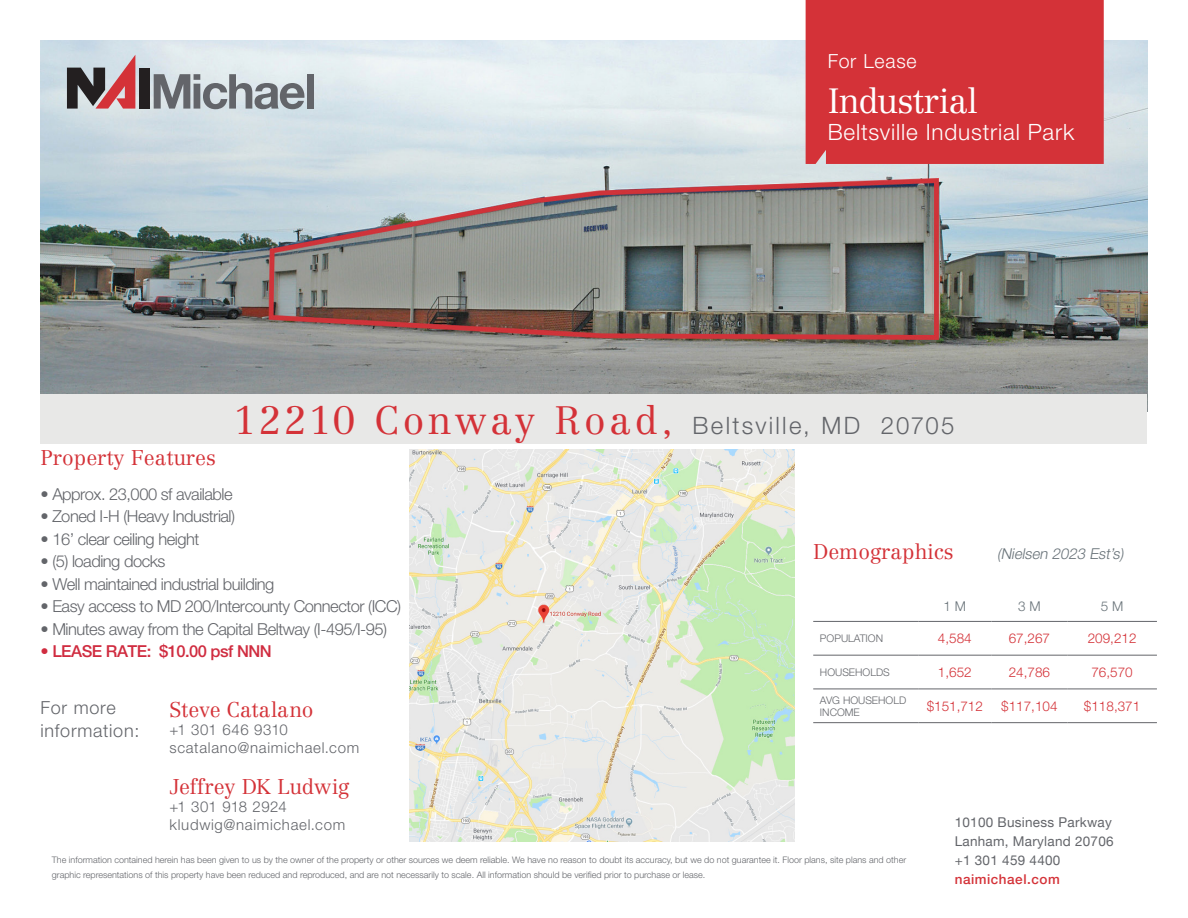
<style>
.page{position:relative;width:1188px;height:918px;background:#fff}
.page>*{position:absolute;margin:0;border:0;box-sizing:border-box;transform-origin:0 0}
.t1{font:300 34.5px "Centennial LT Std";letter-spacing:-.02em;color:#fff}
.t2{font:300 24px "Helvetica Neue LT Std";letter-spacing:.095em;color:#63656a}
.t3{font:300 22.5px "Helvetica Neue LT Std";letter-spacing:.035em;color:#fff}
.t4{font:300 21px "Centennial LT Std";color:#d43238}
.t5{font:300 19.5px "Helvetica Neue LT Std";letter-spacing:.04em;color:#fff}
.t6{font:300 18px "Helvetica Neue LT Std";letter-spacing:.04em;color:#63656a}
.t7{font:300 16.5px "Helvetica Neue LT Std";letter-spacing:-.03em;color:#63656a}
.t8{font:500 16.5px "Helvetica Neue LT Std";letter-spacing:-.03em;color:#d02c40}
.t9{font:300 15px "Helvetica Neue LT Std";letter-spacing:.045em;color:#63656a}
.t10{font:italic 300 15px "Helvetica Neue LT Std";color:#697379}
.t11{font:300 15px "Helvetica Neue LT Std";letter-spacing:.01em;color:#63656a}
.t12{font:300 13.5px "Helvetica Neue LT Std";color:#d43238}
.t13{font:13.5px "Helvetica Neue LT";letter-spacing:.02em;color:#63656a}
.t14{font:500 13.5px "Helvetica Neue LT";letter-spacing:.04em;color:#d43238}
.t15{font:300 13.5px "Helvetica Neue LT Std";color:#697379}
.t16{font:300 10.5px/12px "Helvetica Neue LT Std";color:#63656a}
.t17{font:300 9px/15px "Helvetica Neue LT Std";color:#63656a}
.s1{font-family:"Centennial LT Std";font-size:39px;color:#d43238}
</style>
<div class="page">
<img style="left:40px;top:40px;width:1108px;height:354px">
<div style="left:806px;top:0;width:298px;height:164px;background:#d43238"></div>
<div style="left:139px;top:68px;width:11px;height:41px;background:#231f20"></div>
<svg style="left:67px;top:55px;width:68px;height:54px;background:#9d797e"></svg>
<svg style="left:154px;top:74px;width:151px;height:35px;background:#9fa5aa"></svg>
<div style="left:307px;top:74px;width:6px;height:35px;background:#63656a"></div>
<hr style="left:813px;top:621px;width:105px;height:1px;background:#63656a">
<hr style="left:918px;top:621px;width:73px;height:1px;background:#63656a">
<hr style="left:991px;top:621px;width:76px;height:1px;background:#63656a">
<hr style="left:1067px;top:621px;width:90px;height:1px;background:#63656a">
<hr style="left:813px;top:655px;width:105px;height:1px;background:#63656a">
<hr style="left:918px;top:655px;width:73px;height:1px;background:#63656a">
<hr style="left:991px;top:655px;width:76px;height:1px;background:#63656a">
<hr style="left:1067px;top:655px;width:90px;height:1px;background:#63656a">
<hr style="left:813px;top:689px;width:105px;height:1px;background:#63656a">
<hr style="left:918px;top:689px;width:73px;height:1px;background:#63656a">
<hr style="left:991px;top:689px;width:76px;height:1px;background:#63656a">
<hr style="left:1067px;top:689px;width:90px;height:1px;background:#63656a">
<hr style="left:813px;top:722px;width:105px;height:1px;background:#63656a">
<hr style="left:918px;top:722px;width:73px;height:1px;background:#63656a">
<hr style="left:991px;top:722px;width:76px;height:1px;background:#63656a">
<hr style="left:1067px;top:722px;width:90px;height:1px;background:#63656a">
<div style="left:40px;top:394px;width:1108px;height:50px;background:#e8e8e7"></div>
<img style="left:410px;top:450px;width:385px;height:391px">
<p class="t5" style="left:828px;top:49px;width:90px">For Lease</p>
<p class="t1" style="left:828px;top:80px;width:151px">Industrial</p>
<p class="t3" style="left:828px;top:118px;width:248px">Beltsville Industrial Park</p>
<p class="t2" style="left:234px;top:411px;width:722px"><span class="s1">12210 Conway Road,</span> Beltsville, MD 20705</p>
<p class="t4" style="left:40px;top:445px;width:177px">Property Features</p>
<p class="t7" style="left:40px;top:484px;width:194px">• Approx. 23,000 sf available</p>
<p class="t7" style="left:40px;top:506px;width:196px">• Zoned I-H (Heavy Industrial)</p>
<p class="t7" style="left:40px;top:529px;width:160px">• 16’ clear ceiling height</p>
<p class="t7" style="left:40px;top:551px;width:126px">• (5) loading docks</p>
<p class="t7" style="left:40px;top:574px;width:235px">• Well maintained industrial building</p>
<p class="t7" style="left:40px;top:596px;width:362px">• Easy access to MD 200/Intercounty Connector (ICC)</p>
<p class="t7" style="left:40px;top:619px;width:348px">• Minutes away from the Capital Beltway (I-495/I-95)</p>
<p class="t8" style="left:40px;top:641px;width:233px">• LEASE RATE: $10.00 psf NNN</p>
<p class="t4" style="left:813px;top:539px;width:142px">Demographics</p>
<p class="t10" style="left:997px;top:544px;width:128px">(Nielsen 2023 Est’s)</p>
<p class="t15" style="left:944px;top:598px;width:24px">1 M</p>
<p class="t15" style="left:1018px;top:598px;width:24px">3 M</p>
<p class="t15" style="left:1101px;top:598px;width:24px">5 M</p>
<p class="t16" style="left:820px;top:632px;width:65px">POPULATION</p>
<p class="t12" style="left:938px;top:630px;width:35px">4,584</p>
<p class="t12" style="left:1009px;top:630px;width:43px">67,267</p>
<p class="t12" style="left:1088px;top:630px;width:50px">209,212</p>
<p class="t16" style="left:820px;top:666px;width:71px">HOUSEHOLDS</p>
<p class="t12" style="left:938px;top:664px;width:35px">1,652</p>
<p class="t12" style="left:1009px;top:664px;width:43px">24,786</p>
<p class="t12" style="left:1091px;top:664px;width:43px">76,570</p>
<p class="t16" style="left:820px;top:694px;width:88px">AVG HOUSEHOLD<br>INCOME</p>
<p class="t12" style="left:927px;top:698px;width:58px">$151,712</p>
<p class="t12" style="left:1001px;top:698px;width:58px">$117,104</p>
<p class="t12" style="left:1084px;top:698px;width:58px">$118,371</p>
<p class="t6" style="left:40px;top:697px;width:77px">For more</p>
<p class="t6" style="left:40px;top:719px;width:100px">information:</p>
<p class="t4" style="left:170px;top:697px;width:146px">Steve Catalano</p>
<p class="t9" style="left:170px;top:720px;width:120px">+1 301 646 9310</p>
<p class="t9" style="left:170px;top:738px;width:191px">scatalano@naimichael.com</p>
<p class="t4" style="left:170px;top:774px;width:181px">Jeffrey DK Ludwig</p>
<p class="t11" style="left:170px;top:798px;width:119px">+1 301 918 2924</p>
<p class="t9" style="left:170px;top:816px;width:177px">kludwig@naimichael.com</p>
<p class="t13" style="left:955px;top:814px;width:159px">10100 Business Parkway</p>
<p class="t13" style="left:955px;top:833px;width:161px">Lanham, Maryland 20706</p>
<p class="t13" style="left:955px;top:852px;width:107px">+1 301 459 4400</p>
<p class="t14" style="left:955px;top:871px;width:107px">naimichael.com</p>
<p class="t17" style="left:52px;top:852px;width:856px">The information contained herein has been given to us by the owner of the property or other sources we deem reliable. We have no reason to doubt its accuracy, but we do not guarantee it. Floor plans, site plans and other graphic representations of this property have been reduced and reproduced, and are not necessarily to scale. All information should be verified prior to purchase or lease.</p>
</div>
